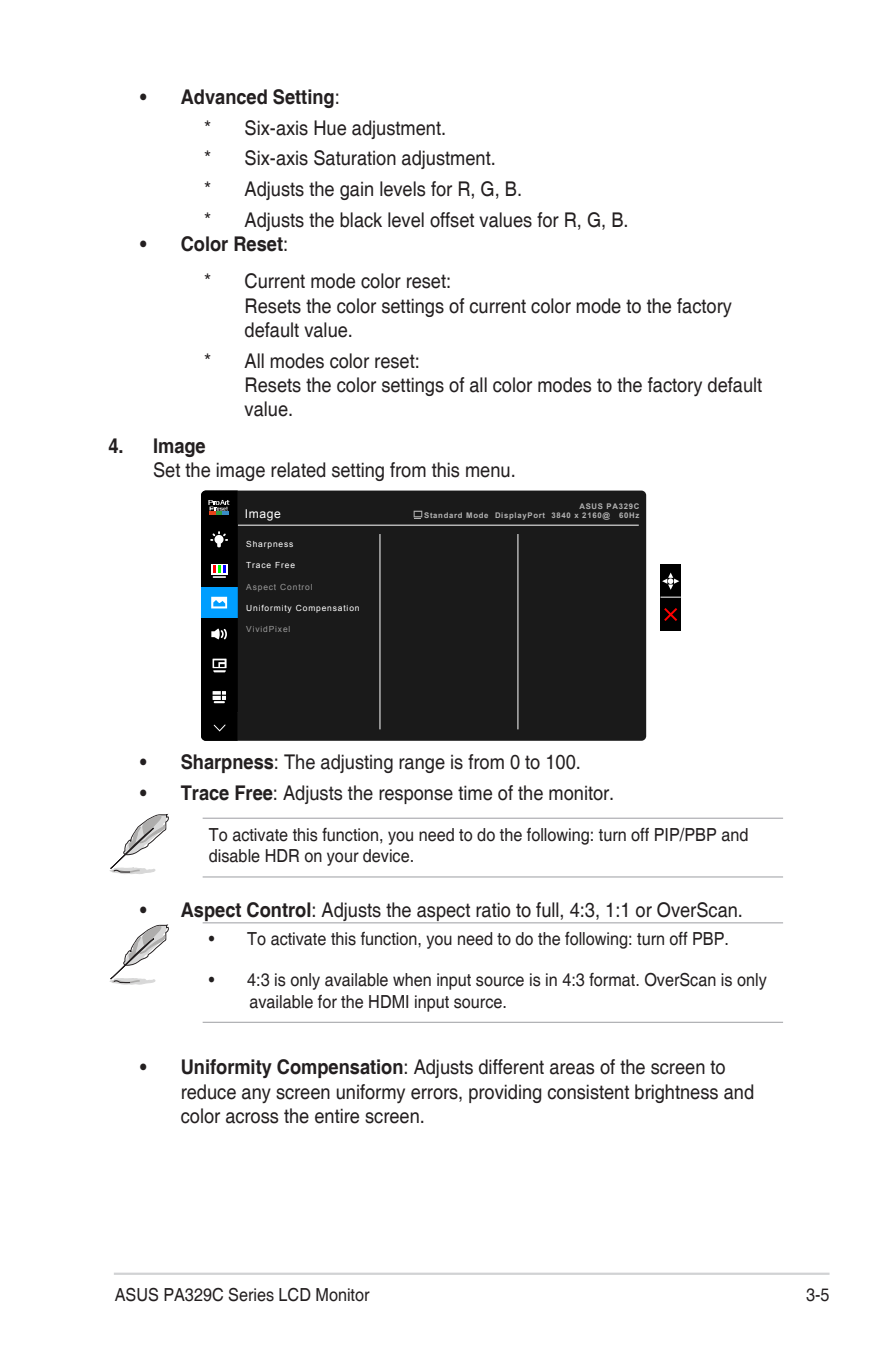
<style>
.page{position:relative;width:893px;height:1346px;background:#fff}
.page>*{position:absolute;margin:0;border:0;box-sizing:border-box;transform-origin:0 0}
.Bulleted_Text{font:20.25px/24.3px "Helvetica";color:#231f20;scale:.9 1}
.List{font:20.25px "Helvetica";color:#231f20;scale:.9 1}
.Bulleted_Text-2{font:700 20.25px "Helvetica";color:#231f20;scale:.9 1}
.List-2{font:700 20.25px "Helvetica";color:#231f20;scale:.9 1}
.t1{font:18px/21.6px "Helvetica";color:#231f20;scale:.9 1}
.t2{font:12.15px "Arial";letter-spacing:.05em;color:#fff}
.t3{font:8.55px "Arial";letter-spacing:.1em;color:#fff}
.t4{font:8.55px "Arial";letter-spacing:.1em;color:#999}
.t5{font:700 7.88px/9px "Arial";letter-spacing:.09em;color:#b3b3b3;text-align:right}
.s1{font-weight:400}
.s2{font-weight:700}
</style>
<div class="page">
<hr style="left:114px;top:1272px;width:715px;height:3px;background:#d1d2d4">
<div style="left:238px;top:490px;width:408px;height:251px;background:#1a1a1a"></div>
<div style="left:660px;top:564px;width:21px;height:66px;background:#000"></div>
<svg style="left:660px;top:597px;width:21px;height:1px"></svg>
<svg style="left:662px;top:572px;width:17px;height:18px"></svg>
<svg style="left:664px;top:608px;width:13px;height:13px"></svg>
<svg style="left:201px;top:490px;width:37px;height:251px;background:#182933"></svg>
<hr style="left:238px;top:525px;width:401px;height:1px;background:#fff">
<hr style="left:380px;top:534px;width:1px;height:195px;background:#fff">
<hr style="left:517px;top:534px;width:1px;height:195px;background:#fff">
<svg style="left:414px;top:511px;width:8px;height:6px"></svg>
<svg style="left:415px;top:512px;width:6px;height:7px"></svg>
<hr style="left:203px;top:818px;width:580px;height:1px;background:#a8a9ad">
<hr style="left:203px;top:876px;width:580px;height:1px;background:#a8a9ad">
<svg style="left:109px;top:814px;width:60px;height:60px"></svg>
<hr style="left:203px;top:922px;width:580px;height:1px;background:#a8a9ad">
<hr style="left:203px;top:1022px;width:580px;height:1px;background:#a8a9ad">
<svg style="left:109px;top:924px;width:60px;height:61px"></svg>
<p class="Bulleted_Text-2" style="left:140px;top:85px;width:223px">• Advanced Setting<span class="s1">:</span></p>
<p class="Bulleted_Text" style="left:204px;top:116px;width:270px">* Six-axis Hue adjustment.</p>
<p class="Bulleted_Text" style="left:204px;top:147px;width:326px">* Six-axis Saturation adjustment.</p>
<p class="Bulleted_Text" style="left:204px;top:178px;width:355px">* Adjusts the gain levels for R, G, B.</p>
<p class="Bulleted_Text" style="left:204px;top:208px;width:473px">* Adjusts the black level offset values for R, G, B.</p>
<p class="Bulleted_Text-2" style="left:140px;top:231px;width:166px">• Color Reset<span class="s1">:</span></p>
<p class="Bulleted_Text" style="left:245px;top:270px;width:543px;text-indent:-40px">* Current mode color reset:<br>Resets the color settings of current color mode to the factory default value.</p>
<p class="Bulleted_Text" style="left:245px;top:349px;width:577px;text-indent:-40px">* All modes color reset:<br>Resets the color settings of all color modes to the factory default value.</p>
<p class="List-2" style="left:108px;top:434px;width:110px">4. Image</p>
<p class="List" style="left:153px;top:458px;width:404px">Set the image related setting from this menu.</p>
<p class="t2" style="left:245px;top:506px;width:38px">Image</p>
<p class="t5" style="left:424px;top:502px;width:217px">ASUS PA329C<br>Standard Mode DisplayPort 3840 x 2160@ 60Hz</p>
<p class="t3" style="left:246px;top:539px;width:49px">Sharpness</p>
<p class="t3" style="left:246px;top:560px;width:50px">Trace Free</p>
<p class="t4" style="left:246px;top:581px;width:68px">Aspect Control</p>
<p class="t3" style="left:246px;top:602px;width:115px">Uniformity Compensation</p>
<p class="t4" style="left:246px;top:623px;width:46px">VividPixel</p>
<p class="Bulleted_Text" style="left:140px;top:750px;width:491px"><span class="s2">• Sharpness</span>: The adjusting range is from 0 to 100.</p>
<p class="Bulleted_Text" style="left:140px;top:781px;width:528px"><span class="s2">• Trace Free</span>: Adjusts the response time of the monitor.</p>
<p class="t1" style="left:209px;top:824px;width:601px">To activate this function, you need to do the following: turn off PIP/PBP and disable HDR on your device.</p>
<p class="Bulleted_Text" style="left:140px;top:898px;width:671px"><span class="s2">• Aspect Control</span>: Adjusts the aspect ratio to full, 4:3, 1:1 or OverScan.</p>
<p class="t1" style="left:209px;top:929px;width:579px">• To activate this function, you need to do the following: turn off PBP.</p>
<p class="t1" style="left:249px;top:969px;width:576px;text-indent:-40px">• 4:3 is only available when input source is in 4:3 format. OverScan is only available for the HDMI input source.</p>
<p class="Bulleted_Text" style="left:181px;top:1056px;width:639px;text-indent:-40px"><span class="s2">• Uniformity Compensation</span>: Adjusts different areas of the screen to reduce any screen uniformy errors, providing consistent brightness and color across the entire screen.</p>
<p class="t1" style="left:115px;top:1284px;width:285px">ASUS PA329C Series LCD Monitor</p>
<p class="t1" style="left:806px;top:1284px;width:28px">3-5</p>
</div>
